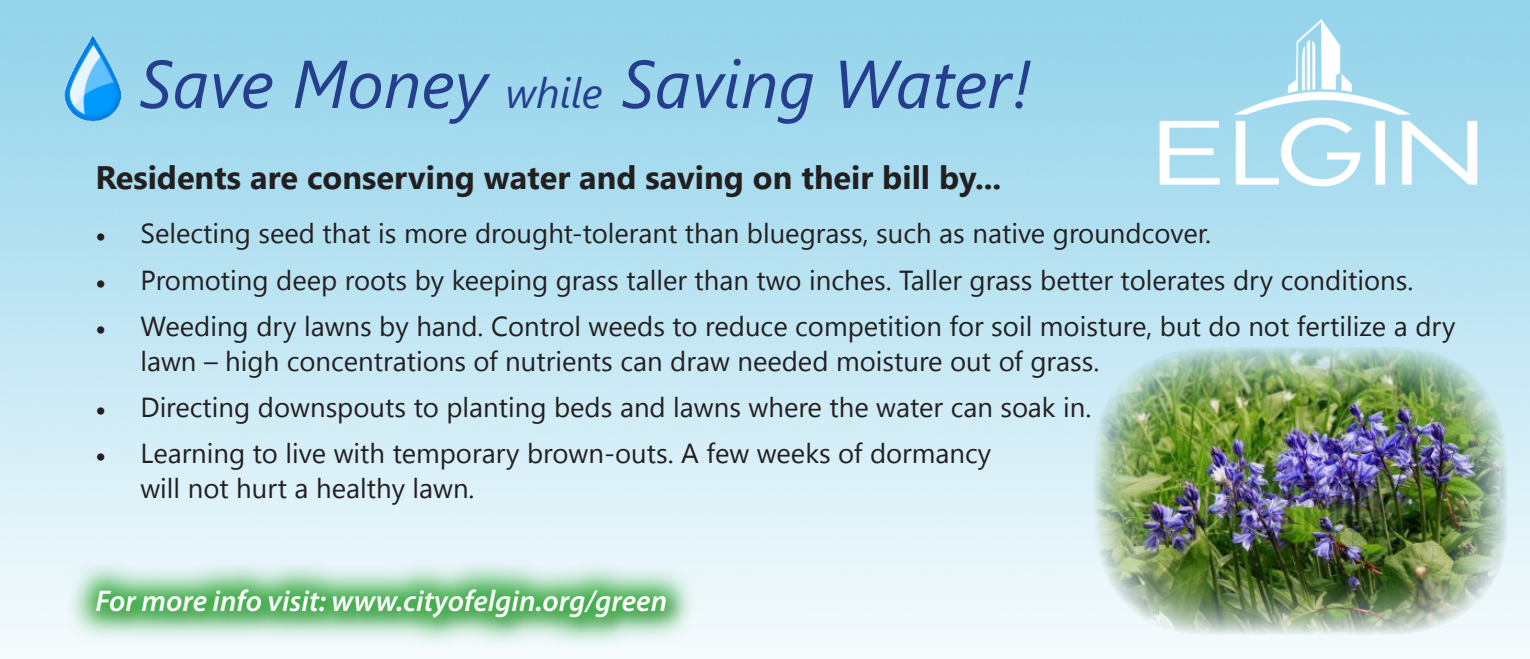
<style>
.page{position:relative;width:1530px;height:659px;background:#fff}
.page>*{position:absolute;margin:0;border:0;box-sizing:border-box;transform-origin:0 0}
.t1{font:italic 67.5px "Segoe UI";color:#253f8e}
.t2{font:700 32.5px "Segoe UI";color:#231f20}
.t3{font:italic 600 30px "Myriad Pro";color:#fff}
.t4{font:27.5px/35px "Segoe UI";color:#231f20}
.s1{font-size:42.5px}
.s2{font-family:"Minion Pro"}
</style>
<div class="page">
<img style="left:1155px;top:20px;width:330px;height:176px">
<img style="left:63px;top:35px;width:65px;height:90px">
<svg style="left:66px;top:559px;width:631px;height:90px;background:#a9d9b5"></svg>
<img style="left:1093px;top:347px;width:415px;height:288px">
<p class="t1" style="left:139px;top:37px;width:895px">Save Money <span class="s1">while</span> Saving Water!</p>
<p class="t2" style="left:95px;top:154px;width:908px">Residents are conserving water and saving on their bill by...</p>
<p class="t4" style="left:95px;top:215px;width:1117px"><span class="s2">•</span> Selecting seed that is more drought-tolerant than bluegrass, such as native groundcover.</p>
<p class="t4" style="left:95px;top:261px;width:1319px"><span class="s2">•</span> Promoting deep roots by keeping grass taller than two inches. Taller grass better tolerates dry conditions.</p>
<p class="t4" style="left:140px;top:307px;width:1317px;text-indent:-45px"><span class="s2">•</span> Weeding dry lawns by hand. Control weeds to reduce competition for soil moisture, but do not fertilize a dry lawn – high concentrations of nutrients can draw needed moisture out of grass.</p>
<p class="t4" style="left:95px;top:389px;width:997px"><span class="s2">•</span> Directing downspouts to planting beds and lawns where the water can soak in.</p>
<p class="t4" style="left:140px;top:435px;width:852px;text-indent:-45px"><span class="s2">•</span> Learning to live with temporary brown-outs. A few weeks of dormancy will not hurt a healthy lawn.</p>
<p class="t3" style="left:95px;top:582px;width:573px">For more info visit: www.cityofelgin.org/green</p>
</div>
